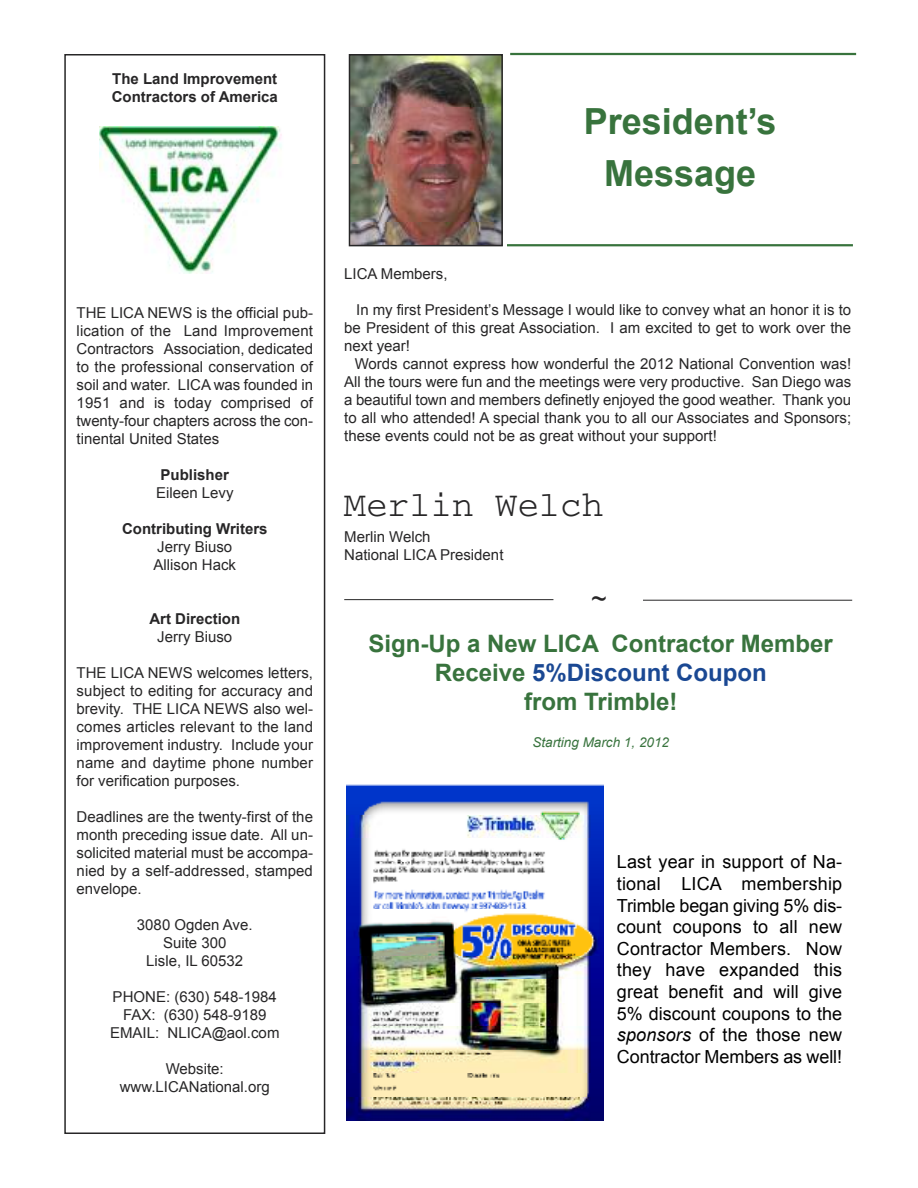
<style>
.page{position:relative;width:918px;height:1188px;background:#fff}
.page>*{position:absolute;margin:0;border:0;box-sizing:border-box;transform-origin:0 0}
.t1{font:700 36px/52.5px "Arial";color:#38733d;text-align:center}
.t2{font:36px "Courier";color:#272627}
.t3{font:27px "Arial";color:#272627}
.t4{font:700 24px/28.8px "Arial";color:#38733d;text-align:center}
.t5{font:18px/21.6px "Arial";color:#000;text-align:justify}
.t6{font:15px/18px "Arial";color:#272627;text-align:justify}
.t7{font:700 15px/18px "Arial";color:#272627}
.t8{font:italic 13.5px "Arial";color:#38733d}
.s1{color:#1a4893}
.s2{font-style:italic}
</style>
<div class="page">
<div style="left:64px;top:54px;width:261px;height:1080px;border:2px solid #272627"></div>
<img style="left:100px;top:127px;width:182px;height:146px">
<img style="left:352px;top:57px;width:148px;height:186px">
<div style="left:349px;top:54px;width:154px;height:192px;border:2px solid #272627"></div>
<hr style="left:510px;top:53px;width:346px;height:2px;background:#38733d">
<hr style="left:507px;top:244px;width:346px;height:2px;background:#38733d">
<hr style="left:643px;top:600px;width:209px;height:1px;background:#272627">
<hr style="left:344px;top:599px;width:209px;height:1px;background:#272627">
<img style="left:346px;top:785px;width:257px;height:335px">
<p class="t7" style="left:112px;top:70px;width:168px">The Land Improvement<br>Contractors of America</p>
<p class="t6" style="left:77px;top:304px;width:238px">THE LICA NEWS is the official pub&shy;lication of the Land Improvement Contractors Association, dedicated to the professional conservation of soil and water. LICA was founded in 1951 and is today comprised of twenty-four chapters across the con&shy;tinental United States</p>
<p class="t7" style="left:161px;top:466px;width:70px">Publisher</p>
<p class="t6" style="left:156px;top:484px;width:79px">Eileen Levy</p>
<p class="t7" style="left:122px;top:520px;width:147px">Contributing Writers</p>
<p class="t6" style="left:154px;top:538px;width:84px">Jerry Biuso<br>Allison Hack</p>
<p class="t7" style="left:149px;top:610px;width:92px">Art Direction</p>
<p class="t6" style="left:157px;top:628px;width:77px">Jerry Biuso</p>
<p class="t6" style="left:77px;top:664px;width:238px">THE LICA NEWS welcomes letters, subject to editing for accuracy and brevity. THE LICA NEWS also wel&shy;comes articles relevant to the land improvement industry. Include your name and daytime phone number for verification purposes.</p>
<p class="t6" style="left:77px;top:808px;width:238px">Deadlines are the twenty-first of the month preceding issue date. All un&shy;solicited material must be accompa&shy;nied by a self-addressed, stamped envelope.</p>
<p class="t6" style="left:137px;top:916px;width:117px;text-align:center">3080 Ogden Ave.<br>Suite 300<br>Lisle, IL 60532</p>
<p class="t6" style="left:110px;top:988px;width:171px;text-align:center">PHONE: (630) 548-1984<br>FAX: (630) 548-9189<br>EMAIL: NLICA@aol.com</p>
<p class="t6" style="left:120px;top:1060px;width:152px;text-align:center">Website: www.LICANational.org</p>
<h1 class="t1" style="left:584px;top:95px;width:194px">President’s<br>Message</h1>
<p class="t6" style="left:344px;top:265px;width:105px">LICA Members,</p>
<p class="t6" style="left:344px;top:301px;width:509px;text-indent:12px">In my first President’s Message I would like to convey what an honor it is to be President of this great Association. I am excited to get to work over the next year!</p>
<p class="t6" style="left:344px;top:355px;width:509px;text-indent:10px">Words cannot express how wonderful the 2012 National Convention was!<br>All the tours were fun and the meetings were very productive. San Diego was a beautiful town and members definetly enjoyed the good weather. Thank you to all who attended! A special thank you to all our Associates and Sponsors; these events could not be as great without your support!</p>
<h1 class="t2" style="left:344px;top:494px;width:261px">Merlin Welch</h1>
<p class="t6" style="left:344px;top:528px;width:161px">Merlin Welch<br>National LICA President</p>
<h2 class="t3" style="left:591px;top:583px;width:17px">~</h2>
<h3 class="t4" style="left:369px;top:629px;width:466px">Sign-Up a New LICA Contractor Member<br>Receive <span class="s1">5%Discount Coupon<br></span>from Trimble!</h3>
<p class="t8" style="left:532px;top:735px;width:138px">Starting March 1, 2012</p>
<p class="t5" style="left:617px;top:851px;width:227px">Last year in support of Na&shy;tional LICA membership Trimble began giving 5% dis&shy;count coupons to all new Contractor Members. Now they have expanded this great benefit and will give 5% discount coupons to the <span class="s2">sponsors</span> of the those new Contractor Members as well!</p>
</div>
